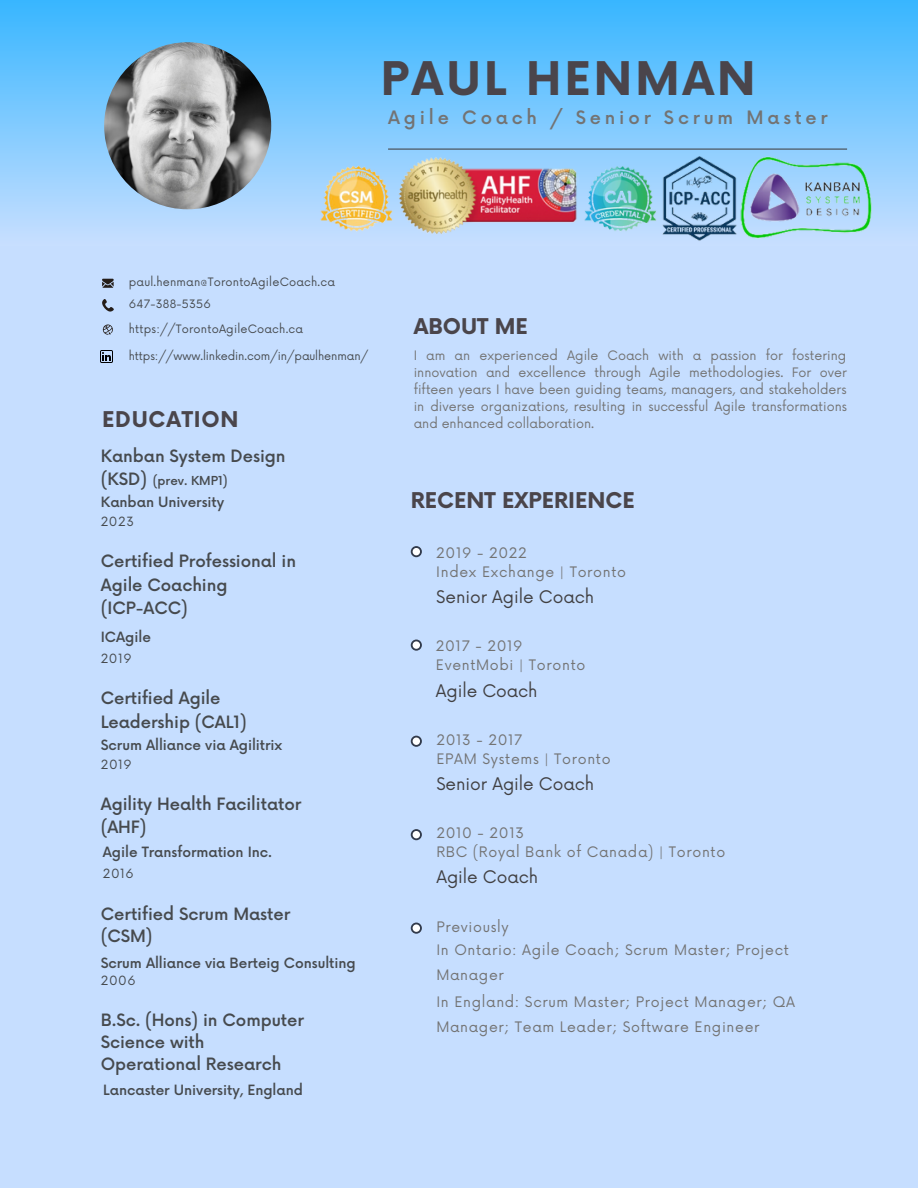
<style>
.page{position:relative;width:918px;height:1188px;background:#c6deff}
.page>*{position:absolute;margin:0;border:0;box-sizing:border-box;transform-origin:0 0}
.t1{font:700 45.15px "Now";letter-spacing:.07em;color:#4a454b}
.t2{font:700 21.15px "Now";color:#4a454b}
.t3{font:700 21.15px "Now";letter-spacing:.04em;color:#4a454b}
.t4{font:500 18px "Now";letter-spacing:.215em;color:#737373}
.t5{font:16.95px "Now";letter-spacing:-.005em;color:#414042}
.t6{font:500 16.5px/22.2px "Now";letter-spacing:-.005em;color:#464a4e}
.t7{font:14.1px/24.8px "Now";letter-spacing:.045em;color:#737373}
.t8{font:500 13.8px "Now";letter-spacing:-.005em;color:#464a4e}
.t9{font:12.75px/17px "Now";color:#737373;text-align:justify}
.t10{font:12.45px "Now";letter-spacing:.05em;color:#464a4e}
.t11{font:500 12.15px "Now";color:#464a4e}
.t12{font:11.25px "Now";letter-spacing:.015em;color:#464a4e}
.t13{font:11.25px "Now";letter-spacing:-.01em;color:#464a4e}
</style>
<div class="page">
<div style="left:0;top:0;width:918px;height:245px;background:linear-gradient(to bottom,#38b6ff,#c7defe)"></div>
<img style="left:104px;top:42px;width:167px;height:167px;border-radius:50%">
<hr style="left:388px;top:149px;width:459px;height:1px;background:#464a4e">
<svg style="left:411px;top:736px;width:11px;height:11px"></svg>
<div style="left:413px;top:738px;width:7px;height:7px;background:#fff;border-radius:50%"></div>
<img style="left:313px;top:152px;width:566px;height:93px">
<svg style="left:102px;top:299px;width:12px;height:13px"></svg>
<svg style="left:103px;top:324px;width:10px;height:11px"></svg>
<svg style="left:102px;top:279px;width:12px;height:9px"></svg>
<img style="left:100px;top:350px;width:13px;height:13px">
<svg style="left:411px;top:546px;width:11px;height:11px"></svg>
<div style="left:413px;top:548px;width:7px;height:7px;background:#fff;border-radius:50%"></div>
<svg style="left:411px;top:640px;width:11px;height:11px"></svg>
<div style="left:413px;top:641px;width:7px;height:8px;background:#fff;border-radius:50%"></div>
<svg style="left:411px;top:829px;width:11px;height:11px"></svg>
<div style="left:413px;top:831px;width:7px;height:7px;background:#fff;border-radius:50%"></div>
<svg style="left:411px;top:923px;width:11px;height:11px"></svg>
<div style="left:413px;top:924px;width:7px;height:8px;background:#fff;border-radius:50%"></div>
<p class="t1" style="left:381px;top:54px;width:376px">PAUL HENMAN</p>
<p class="t4" style="left:388px;top:108px;width:441px">Agile Coach / Senior Scrum Master</p>
<p class="t12" style="left:129px;top:276px;width:208px">paul.henman@TorontoAgileCoach.ca</p>
<p class="t12" style="left:129px;top:298px;width:84px">647-388-5356</p>
<p class="t12" style="left:129px;top:322px;width:176px">https://TorontoAgileCoach.ca</p>
<p class="t13" style="left:129px;top:350px;width:241px">https://www.linkedin.com/in/paulhenman/</p>
<p class="t3" style="left:102px;top:408px;width:138px">EDUCATION</p>
<p class="t6" style="left:101px;top:446px;width:186px">Kanban System Design (KSD)</p>
<p class="t10" style="left:101px;top:514px;width:35px">2023</p>
<p class="t11" style="left:153px;top:475px;width:76px">(prev. KMP1)</p>
<p class="t8" style="left:101px;top:495px;width:125px">Kanban University</p>
<p class="t6" style="left:101px;top:550px;width:197px;line-height:23.7px">Certified Professional in<br>Agile Coaching</p>
<p class="t6" style="left:101px;top:598px;width:88px">(ICP-ACC)</p>
<p class="t10" style="left:101px;top:651px;width:32px">2019</p>
<p class="t8" style="left:101px;top:629px;width:52px">ICAgile</p>
<p class="t6" style="left:101px;top:687px;width:148px;line-height:23.7px">Certified Agile<br>Leadership (CAL1)</p>
<p class="t10" style="left:101px;top:757px;width:32px">2019</p>
<p class="t8" style="left:101px;top:738px;width:183px">Scrum Alliance via Agilitrix</p>
<p class="t6" style="left:101px;top:794px;width:202px">Agility Health Facilitator (AHF)</p>
<p class="t10" style="left:103px;top:867px;width:32px">2016</p>
<p class="t8" style="left:103px;top:845px;width:171px">Agile Transformation Inc.</p>
<p class="t6" style="left:101px;top:904px;width:191px">Certified Scrum Master (CSM)</p>
<p class="t10" style="left:101px;top:973px;width:36px">2006</p>
<p class="t8" style="left:101px;top:955px;width:257px">Scrum Alliance via Berteig Consulting</p>
<p class="t6" style="left:101px;top:1010px;width:205px">B.Sc. (Hons) in Computer<br>Science with<br>Operational Research</p>
<p class="t8" style="left:103px;top:1083px;width:201px">Lancaster University, England</p>
<p class="t2" style="left:414px;top:315px;width:116px">ABOUT ME</p>
<p class="t9" style="left:414px;top:348px;width:435px">I am an experienced Agile Coach with a passion for fostering innovation and excellence through Agile methodologies. For over fifteen years I have been guiding teams, managers, and stakeholders in diverse organizations, resulting in successful Agile transformations and enhanced collaboration.</p>
<p class="t2" style="left:411px;top:489px;width:226px">RECENT EXPERIENCE</p>
<p class="t7" style="left:436px;top:541px;width:92px">2019 - 2022</p>
<p class="t7" style="left:436px;top:560px;width:191px">Index Exchange | Toronto</p>
<p class="t5" style="left:436px;top:588px;width:159px">Senior Agile Coach</p>
<p class="t7" style="left:436px;top:635px;width:88px">2017 - 2019</p>
<p class="t7" style="left:436px;top:654px;width:151px">EventMobi | Toronto</p>
<p class="t5" style="left:436px;top:681px;width:103px">Agile Coach</p>
<p class="t7" style="left:436px;top:728px;width:88px">2013 - 2017</p>
<p class="t7" style="left:436px;top:747px;width:176px">EPAM Systems | Toronto</p>
<p class="t5" style="left:436px;top:774px;width:159px">Senior Agile Coach</p>
<p class="t7" style="left:436px;top:822px;width:89px">2010 - 2013</p>
<p class="t7" style="left:436px;top:841px;width:290px">RBC (Royal Bank of Canada) | Toronto</p>
<p class="t5" style="left:436px;top:868px;width:103px">Agile Coach</p>
<p class="t7" style="left:436px;top:915px;width:74px">Previously</p>
<p class="t7" style="left:436px;top:939px;width:354px">In Ontario: Agile Coach; Scrum Master; Project<br>Manager</p>
<p class="t7" style="left:436px;top:990px;width:360px">In England: Scrum Master; Project Manager; QA<br>Manager; Team Leader; Software Engineer</p>
</div>
